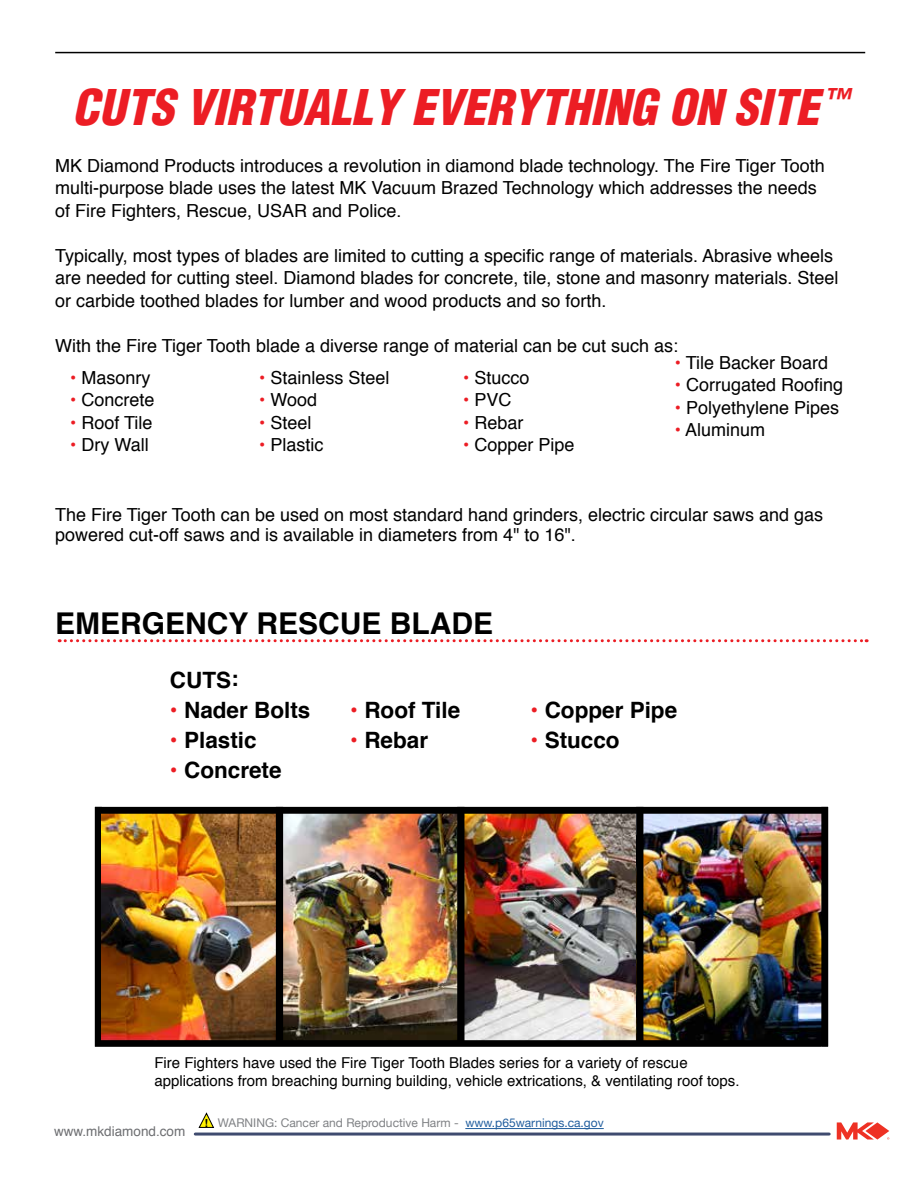
<style>
.page{position:relative;width:918px;height:1188px;background:#fff}
.page>*{position:absolute;margin:0;border:0;box-sizing:border-box;transform-origin:0 0}
.t1{font:italic 900 condensed 48px "Helvetica";color:#ec1d24}
.t2{font:700 30px "Helvetica";color:#000}
.t3{font:700 22.5px "Helvetica";color:#000}
.t4{font:18px/22.5px "Helvetica";color:#000}
.t5{font:15px/18px "Helvetica";color:#000}
.t6{font:13.5px "Helvetica";color:#6d6e71}
.t7{font:12px "Helvetica Neue";color:#808285}
.s1{color:#ec1d24}
.s2{font-family:"Helvetica";font-weight:700;font-size:11.1px;color:#000}
.s3{color:#215e9e}
</style>
<div class="page">
<svg style="left:59px;top:639px;width:808px;height:3px"></svg>
<div style="left:95px;top:804px;width:7px;height:246px;background:#000"></div>
<img style="left:101px;top:814px;width:175px;height:226px">
<img style="left:283px;top:814px;width:174px;height:226px">
<img style="left:464px;top:814px;width:172px;height:226px">
<img style="left:643px;top:814px;width:178px;height:226px">
<div style="left:276px;top:804px;width:7px;height:240px;background:#000"></div>
<div style="left:457px;top:804px;width:7px;height:240px;background:#000"></div>
<div style="left:636px;top:804px;width:7px;height:241px;background:#000"></div>
<div style="left:96px;top:806px;width:727px;height:8px;background:#000"></div>
<div style="left:98px;top:1040px;width:724px;height:7px;background:#000"></div>
<div style="left:821px;top:804px;width:8px;height:248px;background:#000"></div>
<div style="left:89px;top:801px;width:745px;height:251px;border:5px solid #fff"></div>
<hr style="left:55px;top:52px;width:810px;height:1px;background:#000">
<hr style="left:465px;top:1128px;width:139px;height:1px;background:#215e9e">
<svg style="left:198px;top:1112px;width:17px;height:16px"></svg>
<svg style="left:837px;top:1122px;width:52px;height:18px"></svg>
<hr style="left:195px;top:1133px;width:634px;height:3px;background:#3f4b6f">
<h1 class="t1" style="left:72px;top:77px;width:777px">CUTS VIRTUALLY EVERYTHING ON SITE <sup>™</sup></h1>
<p class="t4" style="left:55px;top:155px;width:771px">MK Diamond Products introduces a revolution in diamond blade technology. The Fire Tiger Tooth multi-purpose blade uses the latest MK Vacuum Brazed Technology which addresses the needs of Fire Fighters, Rescue, USAR and Police.</p>
<p class="t4" style="left:55px;top:245px;width:785px">Typically, most types of blades are limited to cutting a specific range of materials. Abrasive wheels are needed for cutting steel. Diamond blades for concrete, tile, stone and masonry materials. Steel or carbide toothed blades for lumber and wood products and so forth.</p>
<p class="t4" style="left:55px;top:335px;width:624px">With the Fire Tiger Tooth blade a diverse range of material can be cut such as:</p>
<p class="t4" style="left:675px;top:352px;width:155px"><span class="s1">•</span> Tile Backer Board</p>
<p class="t4" style="left:675px;top:375px;width:170px"><span class="s1">•</span> Corrugated Roofing</p>
<p class="t4" style="left:675px;top:397px;width:166px"><span class="s1">•</span> Polyethylene Pipes</p>
<p class="t4" style="left:675px;top:420px;width:92px"><span class="s1">•</span> Aluminum</p>
<p class="t4" style="left:259px;top:367px;width:132px"><span class="s1">•</span> Stainless Steel</p>
<p class="t4" style="left:259px;top:390px;width:59px"><span class="s1">•</span> Wood</p>
<p class="t4" style="left:259px;top:412px;width:54px"><span class="s1">•</span> Steel</p>
<p class="t4" style="left:259px;top:435px;width:66px"><span class="s1">•</span> Plastic</p>
<p class="t4" style="left:463px;top:367px;width:68px"><span class="s1">•</span> Stucco</p>
<p class="t4" style="left:463px;top:390px;width:50px"><span class="s1">•</span> PVC</p>
<p class="t4" style="left:463px;top:412px;width:62px"><span class="s1">•</span> Rebar</p>
<p class="t4" style="left:463px;top:435px;width:113px"><span class="s1">•</span> Copper Pipe</p>
<p class="t4" style="left:70px;top:367px;width:82px"><span class="s1">•</span> Masonry</p>
<p class="t4" style="left:70px;top:390px;width:86px"><span class="s1">•</span> Concrete</p>
<p class="t4" style="left:70px;top:412px;width:84px"><span class="s1">•</span> Roof Tile</p>
<p class="t4" style="left:70px;top:435px;width:80px"><span class="s1">•</span> Dry Wall</p>
<p class="t4" style="left:55px;top:506px;width:770px;line-height:19.5px">The Fire Tiger Tooth can be used on most standard hand grinders, electric circular saws and gas powered cut-off saws and is available in diameters from 4" to 16".</p>
<h2 class="t2" style="left:55px;top:603px;width:439px">EMERGENCY RESCUE BLADE</h2>
<p class="t3" style="left:170px;top:665px;width:70px">CUTS:</p>
<p class="t3" style="left:170px;top:695px;width:142px"><span class="s1">•</span> Nader Bolts</p>
<p class="t3" style="left:170px;top:725px;width:88px"><span class="s1">•</span> Plastic</p>
<p class="t3" style="left:170px;top:755px;width:113px"><span class="s1">•</span> Concrete</p>
<p class="t3" style="left:350px;top:695px;width:111px"><span class="s1">•</span> Roof Tile</p>
<p class="t3" style="left:350px;top:725px;width:79px"><span class="s1">•</span> Rebar</p>
<p class="t3" style="left:531px;top:695px;width:148px"><span class="s1">•</span> Copper Pipe</p>
<p class="t3" style="left:531px;top:725px;width:91px"><span class="s1">•</span> Stucco</p>
<p class="t5" style="left:154px;top:1054px;width:587px">Fire Fighters have used the Fire Tiger Tooth Blades series for a variety of rescue applications from breaching burning building, vehicle extrications, &amp; ventilating roof tops.</p>
<p class="t6" style="left:54px;top:1122px;width:133px">www.mkdiamond.com</p>
<p class="t7" style="left:204px;top:1114px;width:401px"><span class="s2">!</span> WARNING: Cancer and Reproductive Harm - <span class="s3">www.p65warnings.ca.gov</span></p>
</div>
